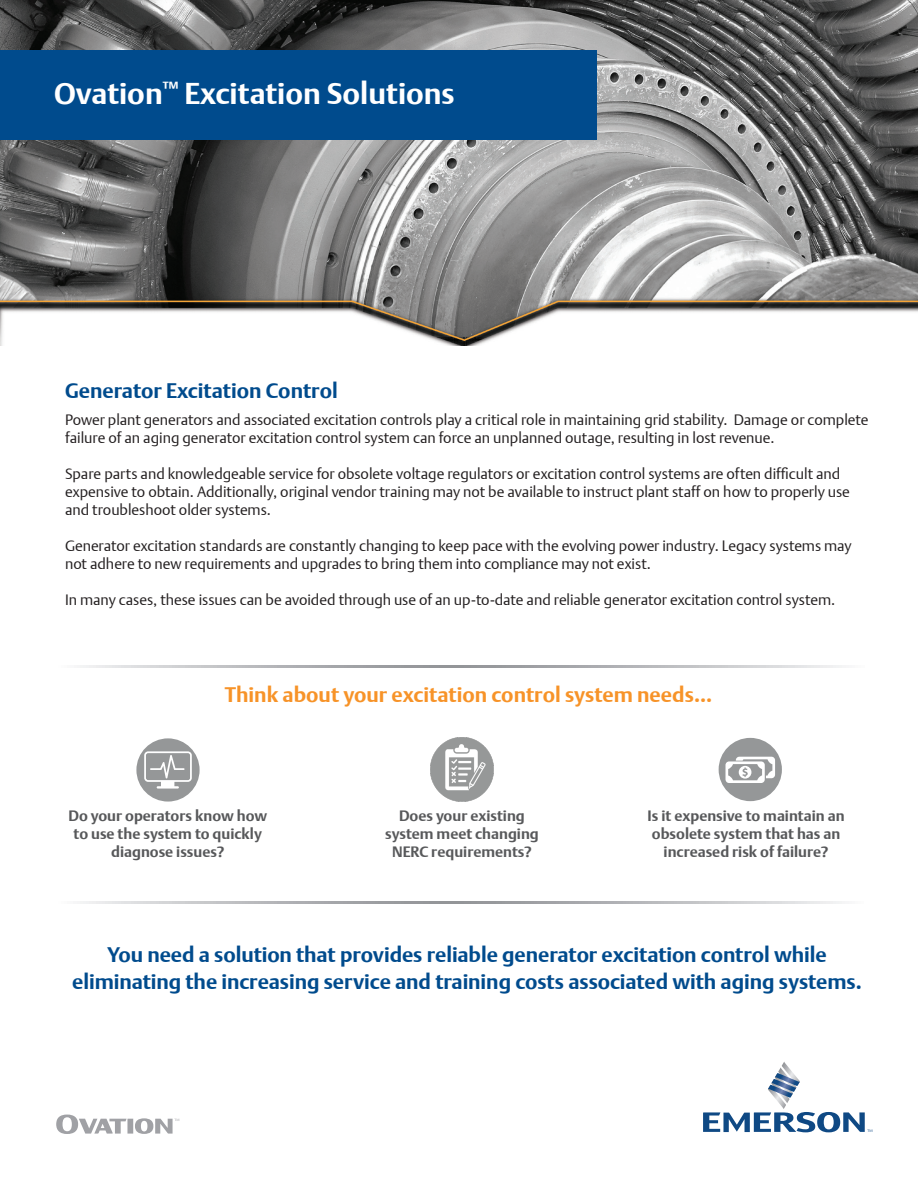
<style>
.page{position:relative;width:918px;height:1188px;background:#fff}
.page>*{position:absolute;margin:0;border:0;box-sizing:border-box;transform-origin:0 0}
.Applications{font:700 30px "DTL Argo T";color:#fff}
.t1{font:700 21px/27px "DTL Argo T";letter-spacing:-.005em;color:#004b8d;text-align:center}
.t2{font:700 21px "DTL Argo T";color:#f79328}
.t3{font:15px/18px "DTL Argo T Light";color:#231f20}
.t4{font:700 15px/18px "DTL Argo T";color:#57585a;text-align:center}
.t5{font:700 15px/18px "DTL Argo T";color:#58595b;text-align:center}
</style>
<div class="page">
<img style="left:0;top:0;width:918px;height:346px">
<div style="left:0;top:50px;width:596px;height:89px;background:#004b8d"></div>
<svg style="left:703px;top:1062px;width:169px;height:70px"></svg>
<svg style="left:56px;top:1115px;width:123px;height:19px"></svg>
<svg style="left:80px;top:902px;width:762px;height:2px;background:#babbbe"></svg>
<svg style="left:80px;top:666px;width:762px;height:2px;background:#babbbe"></svg>
<div style="left:136px;top:738px;width:64px;height:63px;background:#959798;border-radius:50%"></div>
<svg style="left:144px;top:751px;width:48px;height:38px"></svg>
<img style="left:430px;top:738px;width:64px;height:63px">
<div style="left:719px;top:738px;width:63px;height:63px;background:#959798;border-radius:50%"></div>
<svg style="left:726px;top:757px;width:49px;height:26px"></svg>
<p class="Applications" style="left:54px;top:75px;width:402px">Ovation<sup>™</sup> Excitation Solutions</p>
<p class="t1" style="left:65px;top:377px;width:274px">Generator Excitation Control</p>
<p class="t3" style="left:65px;top:411px;width:805px">Power plant generators and associated excitation controls play a critical role in maintaining grid stability. Damage or complete failure of an aging generator excitation control system can force an unplanned outage, resulting in lost revenue.</p>
<p class="t3" style="left:65px;top:465px;width:786px">Spare parts and knowledgeable service for obsolete voltage regulators or excitation control systems are often difficult and expensive to obtain. Additionally, original vendor training may not be available to instruct plant staff on how to properly use and troubleshoot older systems.</p>
<p class="t3" style="left:65px;top:537px;width:788px">Generator excitation standards are constantly changing to keep pace with the evolving power industry. Legacy systems may not adhere to new requirements and upgrades to bring them into compliance may not exist.</p>
<p class="t3" style="left:65px;top:591px;width:772px">In many cases, these issues can be avoided through use of an up-to-date and reliable generator excitation control system.</p>
<p class="t2" style="left:225px;top:682px;width:489px">Think about your excitation control system needs...</p>
<p class="t4" style="left:68px;top:807px;width:200px">Do your operators know how to use the system to quickly diagnose issues?</p>
<p class="t4" style="left:648px;top:806px;width:199px">Is it expensive to maintain an obsolete system that has an increased risk of failure?</p>
<p class="t5" style="left:385px;top:807px;width:155px">Does your existing system meet changing<br>NERC requirements?</p>
<p class="t1" style="left:72px;top:941px;width:791px">You need a solution that provides reliable generator excitation control while eliminating the increasing service and training costs associated with aging systems.</p>
</div>
